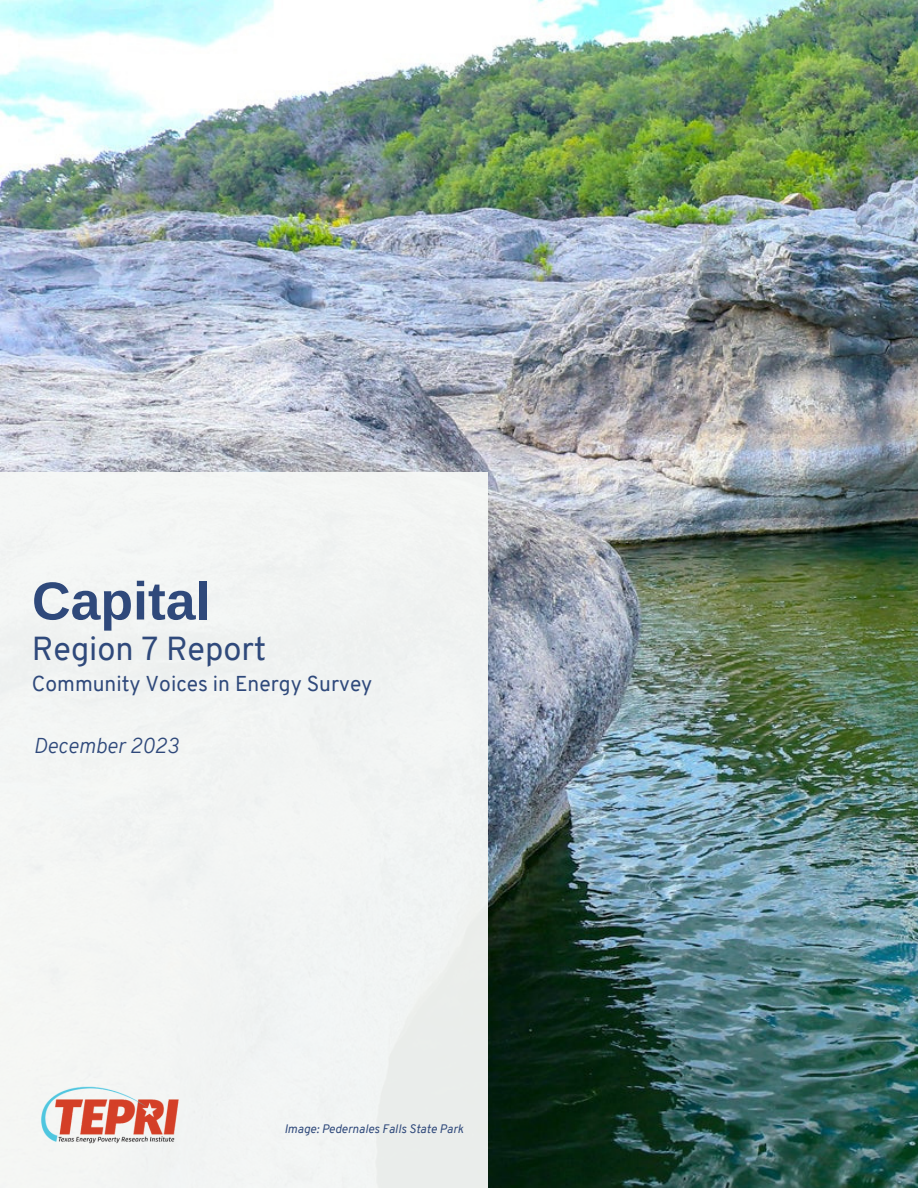
<style>
.page{position:relative;width:918px;height:1188px;background:#fff}
.page>*{position:absolute;margin:0;border:0;box-sizing:border-box;transform-origin:0 0}
.t1{font:700 53.55px "Arimo";color:#2f497b}
.t2{font:32.4px "Overpass";color:#2f497b}
.t3{font:21px "Overpass";color:#2f497b}
.t4{font:italic 300 21px "Overpass";color:#2f497b}
.t5{font:italic 12px "Overpass";color:#2f497b}
</style>
<div class="page">
<img style="left:0;top:0;width:918px;height:1188px">
<div style="left:0;top:472px;width:488px;height:716px;background:#f7f9f7"></div>
<img style="left:41px;top:1086px;width:138px;height:58px">
<p class="t1" style="left:32px;top:571px;width:180px">Capital</p>
<p class="t2" style="left:32px;top:636px;width:236px">Region 7 Report</p>
<p class="t3" style="left:32px;top:675px;width:342px">Community Voices in Energy Survey</p>
<p class="t4" style="left:34px;top:737px;width:147px">December 2023</p>
<p class="t5" style="left:284px;top:1124px;width:181px">Image: Pedernales Falls State Park</p>
</div>
